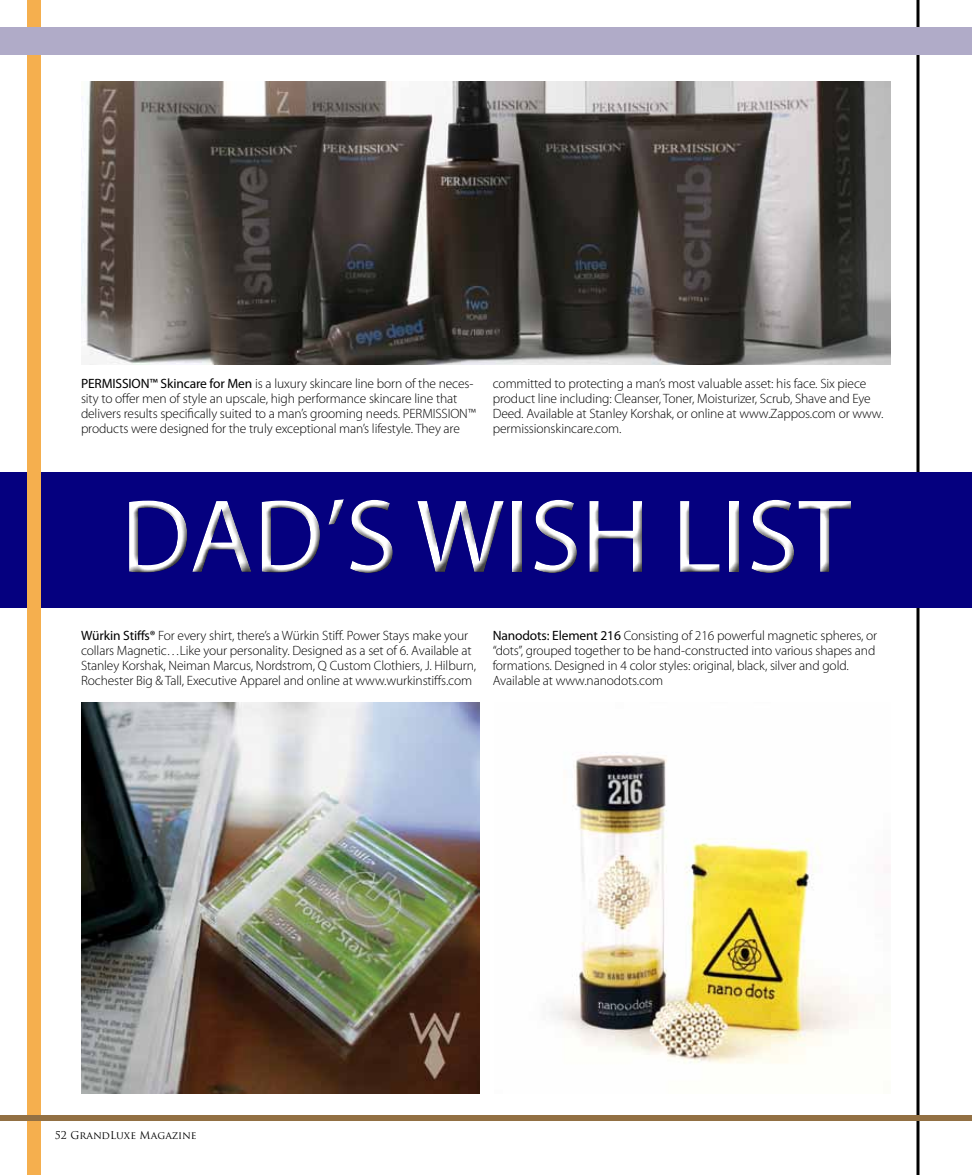
<style>
.page{position:relative;width:972px;height:1175px;background:#fff}
.page>*{position:absolute;margin:0;border:0;box-sizing:border-box;transform-origin:0 0}
.t1{font:105px "Myriad Pro";color:#fff}
.t2{font:300 13.5px/15px "Myriad Pro";letter-spacing:-.01em;color:#000}
.t3{font:10.5px "Trajan Pro";color:#000}
.s1{font-weight:400}
</style>
<div class="page">
<svg style="left:916px;top:0;width:4px;height:1174px"></svg>
<div style="left:0;top:472px;width:972px;height:136px;background:#05007f"></div>
<img style="left:81px;top:81px;width:810px;height:283px">
<div style="left:121px;top:494px;width:741px;height:90px;background:#000;opacity:.75"></div>
<img style="left:550px;top:752px;width:308px;height:312px">
<img style="left:81px;top:702px;width:398px;height:392px">
<div style="left:27px;top:0;width:13px;height:1174px;background:#f5af4e"></div>
<div style="left:0;top:27px;width:972px;height:27px;background:#b0abc8"></div>
<div style="left:0;top:1115px;width:972px;height:5px;background:#927043"></div>
<p class="t2" style="left:81px;top:376px;width:396px"><span class="s1">PERMISSION™ Skincare for Men</span> is a luxury skincare line born of the neces&shy;sity to offer men of style an upscale, high performance skincare line that delivers results specifically suited to a man’s grooming needs. PERMISSION™ products were designed for the truly exceptional man’s lifestyle. They are</p>
<p class="t2" style="left:493px;top:376px;width:392px">committed to protecting a man’s most valuable asset: his face. Six piece product line including: Cleanser, Toner, Moisturizer, Scrub, Shave and Eye Deed. Available at Stanley Korshak, or online at www.Zappos.com or www. permissionskincare.com.</p>
<h1 class="t1" style="left:121px;top:472px;width:731px">DAD’S WISH LIST</h1>
<p class="t2" style="left:81px;top:628px;width:397px"><span class="s1">Würkin Stiffs®</span> For every shirt, there’s a Würkin Stiff. Power Stays make your collars Magnetic…Like your personality. Designed as a set of 6. Available at Stanley Korshak, Neiman Marcus, Nordstrom, Q Custom Clothiers, J. Hilburn, Rochester Big &amp; Tall, Executive Apparel and online at www.wurkinstiffs.com</p>
<p class="t2" style="left:493px;top:628px;width:386px"><span class="s1">Nanodots: Element 216</span> Consisting of 216 powerful magnetic spheres, or “dots”, grouped together to be hand-constructed into various shapes and formations. Designed in 4 color styles: original, black, silver and gold.<br>Available at www.nanodots.com</p>
<p class="t3" style="left:55px;top:1128px;width:143px">52 GrandLuxe Magazine</p>
</div>
